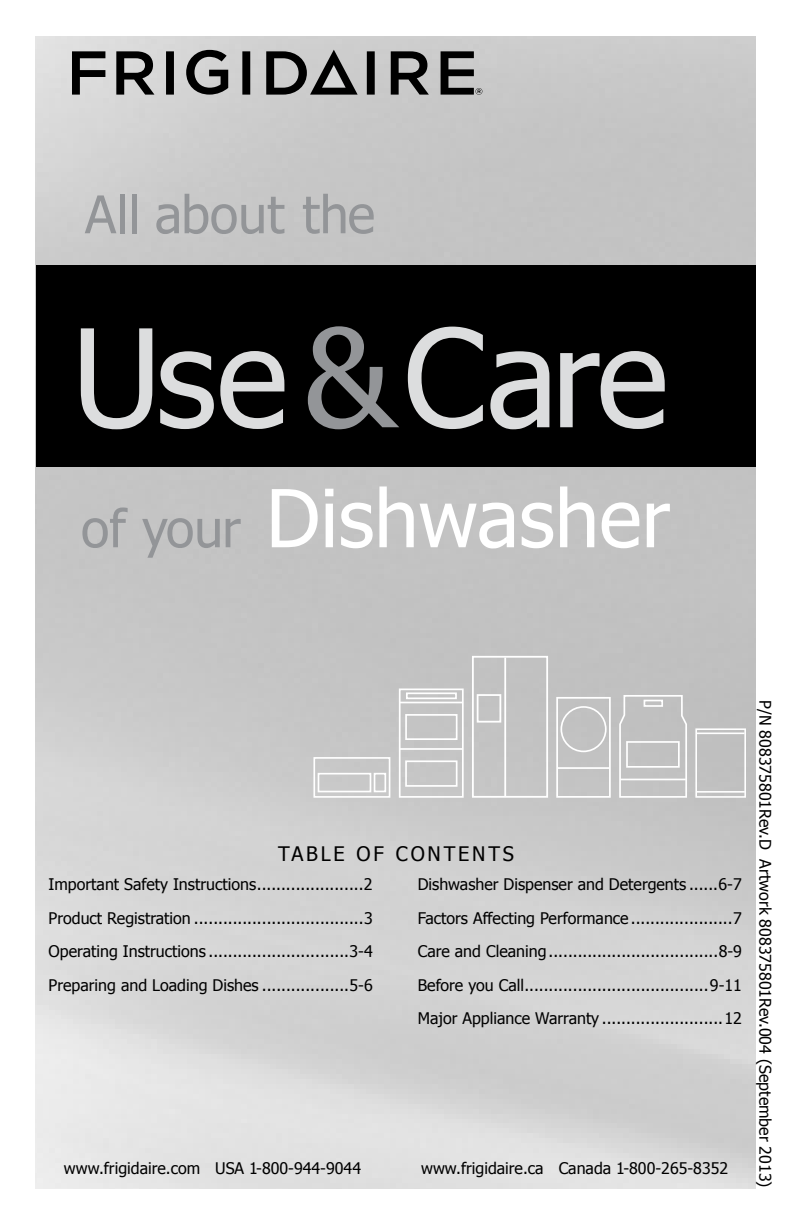
<style>
.page{position:relative;width:792px;height:1224px;background:#fff}
.page>*{position:absolute;margin:0;border:0;box-sizing:border-box;transform-origin:0 0}
.t1{font:136px "Tahoma";letter-spacing:-.025em;color:#dcddde}
.t2{font:80px "Tahoma";color:#fff}
.t3{font:52px "Tahoma";color:#939598}
.t4{font:20px "Tahoma";letter-spacing:.14em;color:#000}
.t5{font:16px/33.6px "Tahoma";color:#000;text-align:justify}
.s1{color:#939598}
.s2{font-size:52px;color:#939598}
</style>
<div class="page">
<img style="left:36px;top:37px;width:720px;height:1152px">
<div style="left:36px;top:265px;width:720px;height:201px;background:#000"></div>
<div style="left:556px;top:697px;width:55px;height:101px;border:2px solid #fff"></div>
<div style="left:560px;top:706px;width:47px;height:46px;border:2px solid #fff;border-radius:50%"></div>
<hr style="left:557px;top:767px;width:53px;height:2px;background:#fff">
<div style="left:406px;top:692px;width:51px;height:7px;border:2px solid #fff"></div>
<div style="left:399px;top:689px;width:65px;height:109px;border:2px solid #fff"></div>
<div style="left:405px;top:714px;width:53px;height:26px;border:2px solid #fff"></div>
<div style="left:405px;top:760px;width:53px;height:27px;border:2px solid #fff"></div>
<hr style="left:399px;top:748px;width:63px;height:2px;background:#fff">
<hr style="left:400px;top:702px;width:63px;height:1px;background:#fff">
<div style="left:695px;top:728px;width:51px;height:70px;border:2px solid #fff"></div>
<hr style="left:697px;top:791px;width:48px;height:2px;background:#fff">
<hr style="left:697px;top:733px;width:47px;height:1px;background:#fff">
<svg style="left:618px;top:694px;width:70px;height:105px;background:#c6c6c6"></svg>
<div style="left:626px;top:741px;width:54px;height:27px;border:2px solid #fff"></div>
<hr style="left:620px;top:779px;width:66px;height:1px;background:#fff">
<div style="left:644px;top:700px;width:19px;height:7px;border:2px solid #fff"></div>
<div style="left:472px;top:656px;width:76px;height:142px;border:2px solid #fff"></div>
<div style="left:477px;top:694px;width:24px;height:29px;border:2px solid #fff"></div>
<hr style="left:504px;top:658px;width:2px;height:139px;background:#fff">
<div style="left:313px;top:757px;width:77px;height:41px;border:2px solid #fff"></div>
<div style="left:318px;top:773px;width:53px;height:19px;border:2px solid #fff"></div>
<div style="left:374px;top:773px;width:12px;height:19px;border:2px solid #fff"></div>
<svg style="left:367px;top:51px;width:8px;height:44px"></svg>
<svg style="left:186px;top:50px;width:42px;height:45px;background:#707070"></svg>
<svg style="left:72px;top:51px;width:33px;height:44px"></svg>
<svg style="left:116px;top:51px;width:38px;height:44px;background:#606060"></svg>
<svg style="left:166px;top:51px;width:8px;height:44px"></svg>
<svg style="left:242px;top:51px;width:8px;height:44px"></svg>
<svg style="left:391px;top:51px;width:38px;height:44px;background:#5b5b5b"></svg>
<svg style="left:266px;top:50px;width:92px;height:45px;background:#787878"></svg>
<svg style="left:441px;top:51px;width:41px;height:44px;background:#6a6a6a"></svg>
<h3 class="t3" style="left:85px;top:194px;width:292px">All about the</h3>
<h1 class="t1" style="left:72px;top:323px;width:598px">Use <span class="s1">&amp;</span> Care</h1>
<h2 class="t2" style="left:81px;top:486px;width:591px"><span class="s2">of your</span> Dishwasher</h2>
<p class="t4" style="left:278px;top:846px;width:237px">TABLE OF CONTENTS</p>
<p class="t5" style="left:49px;top:869px;width:326px">Important Safety Instructions ......................2<br>Product Registration ...................................3<br>Operating Instructions .............................3-4<br>Preparing and Loading Dishes ..................5-6</p>
<p class="t5" style="left:418px;top:869px;width:326px">Dishwasher Dispenser and Detergents ......6-7<br>Factors Affecting Performance .....................7<br>Care and Cleaning ...................................8-9<br>Before you Call ......................................9-11<br>Major Appliance Warranty .........................12</p>
<p class="t5" style="left:64px;top:1153px;width:299px">www.frigidaire.com USA 1-800-944-9044</p>
<p class="t5" style="left:421px;top:1153px;width:309px">www.frigidaire.ca Canada 1-800-265-8352</p>
<p class="t5" style="left:781px;top:700px;width:489px;rotate:90deg">P/N 808375801Rev.D Artwork 808375801Rev.004 (September 2013)</p>
</div>
